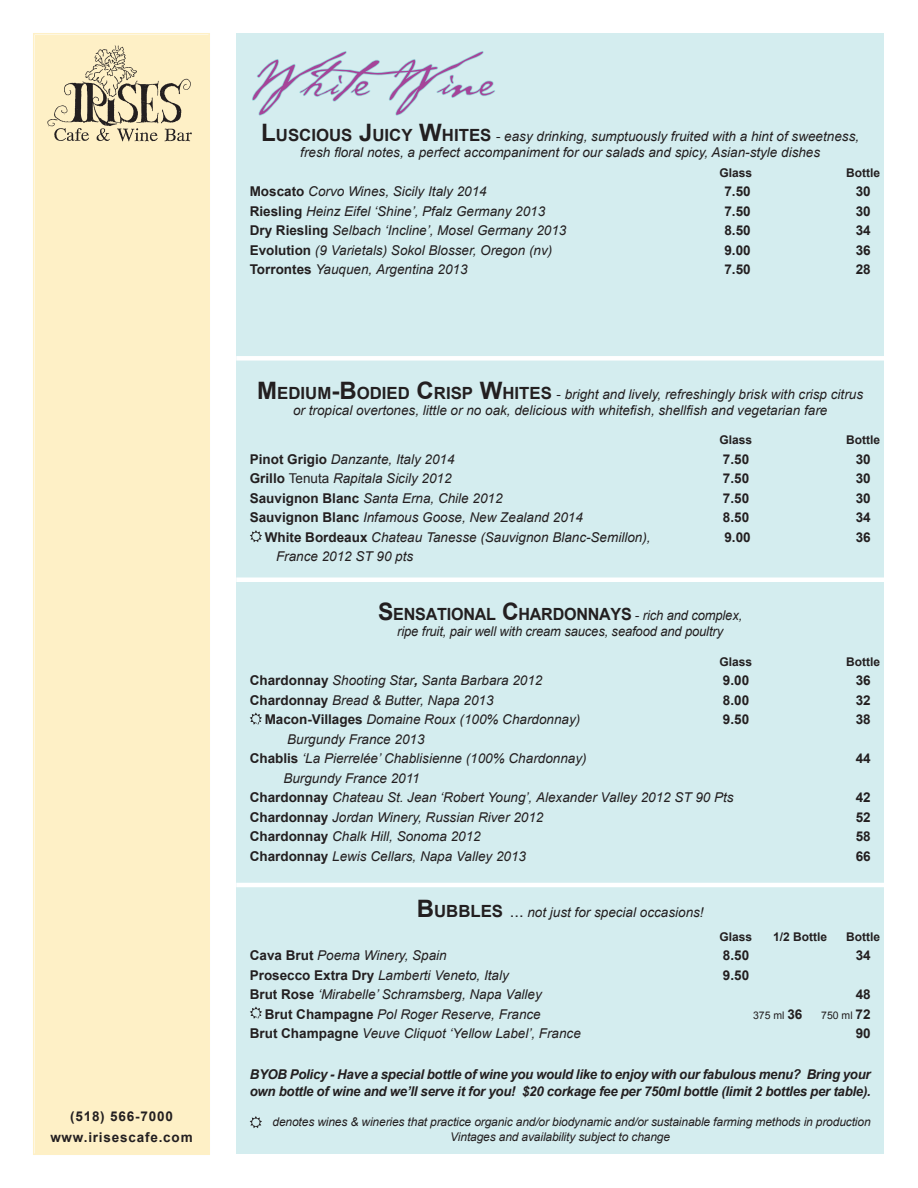
<style>
.page{position:relative;width:918px;height:1188px;background:#fff}
.page>*{position:absolute;margin:0;border:0;box-sizing:border-box;transform-origin:0 0}
.t1{font:60px "Cezanne";color:#a54499}
.t2{font:700 16.8px "Arial";letter-spacing:-.015em;color:#231f20;scale:.96 1}
.t3{font:italic 13.5px/16.2px "Arial";color:#231f20;text-align:center}
.t4{font:italic 700 13.5px/16.2px "Arial";letter-spacing:-.02em;color:#231f20}
.t5{font:700 13.5px "Arial";color:#231f20}
.t6{font:italic 13.5px "Arial";color:#231f20;scale:.96 1}
.t7{font:700 13.5px/21px "Arial";letter-spacing:.06em;color:#231f20;text-align:center}
.t8{font:italic 12px/14.4px "Arial";letter-spacing:-.01em;color:#231f20}
.t9{font:700 12px "Arial";color:#231f20}
.t10{font:10.5px "Arial";color:#231f20}
.s1{font-weight:700;font-style:normal;font-size:24px}
.s2{font-weight:700;font-style:normal;font-size:16.8px}
.s3{font-style:normal}
.s4{font-weight:700;font-style:normal}
.s5{font-size:24px}
.s6{font-weight:400;font-size:13.5px}
.s7{font-weight:400;font-style:italic;font-size:13.5px}
.s8{font-weight:700}
.s9{font-style:normal;font-size:16.5px}
.s10{font-weight:700;font-size:13.5px}
</style>
<div class="page">
<div style="left:33px;top:33px;width:177px;height:1122px;background:#fef0c6"></div>
<div style="left:236px;top:34px;width:648px;height:1120px;background:#d4edef"></div>
<img style="left:47px;top:44px;width:146px;height:101px">
<svg style="left:252px;top:51px;width:243px;height:65px"></svg>
<svg style="left:250px;top:712px;width:12px;height:13px"></svg>
<div style="left:236px;top:356px;width:648px;height:5px;background:#fff"></div>
<div style="left:236px;top:577px;width:648px;height:5px;background:#fff"></div>
<hr style="left:236px;top:883px;width:648px;height:4px;background:#fff">
<svg style="left:250px;top:1116px;width:12px;height:12px"></svg>
<svg style="left:250px;top:530px;width:12px;height:12px"></svg>
<svg style="left:250px;top:1006px;width:12px;height:13px"></svg>
<p class="t7" style="left:50px;top:1107px;width:144px">(518) 566-7000 www.irisescafe.com</p>
<h1 class="t1" style="left:250px;top:39px;width:245px">White Wine</h1>
<p class="t3" style="left:261px;top:128px;width:599px"><span class="s1">L</span><span class="s2">USCIOUS</span> <span class="s1">J</span><span class="s2">UICY</span> <span class="s1">W</span><span class="s2">HITES</span> <span class="s3">-</span> easy drinking, sumptuously fruited with a hint of sweetness, fresh floral notes, a perfect accompaniment for our salads and spicy, Asian-style dishes</p>
<p class="t3" style="left:250px;top:184px;width:238px"><span class="s4">Moscato</span> Corvo Wines, Sicily Italy 2014</p>
<p class="t5" style="left:724px;top:183px;width:28px">7.50</p>
<p class="t5" style="left:856px;top:183px;width:17px">30</p>
<p class="t3" style="left:250px;top:203px;width:297px"><span class="s4">Riesling</span> Heinz Eifel ‘Shine’, Pfalz Germany 2013</p>
<p class="t5" style="left:724px;top:202px;width:28px">7.50</p>
<p class="t5" style="left:856px;top:202px;width:17px">30</p>
<p class="t3" style="left:250px;top:223px;width:318px"><span class="s4">Dry Riesling</span> Selbach ‘Incline’, Mosel Germany 2013</p>
<p class="t5" style="left:724px;top:222px;width:28px">8.50</p>
<p class="t5" style="left:856px;top:222px;width:17px">34</p>
<p class="t3" style="left:250px;top:242px;width:304px"><span class="s4">Evolution</span> (9 Varietals) Sokol Blosser, Oregon (nv)</p>
<p class="t5" style="left:724px;top:241px;width:28px">9.00</p>
<p class="t5" style="left:856px;top:241px;width:17px">36</p>
<p class="t3" style="left:250px;top:262px;width:219px"><span class="s4">Torrontes</span> Yauquen, Argentina 2013</p>
<p class="t5" style="left:724px;top:261px;width:28px">7.50</p>
<p class="t5" style="left:856px;top:261px;width:17px">28</p>
<p class="t9" style="left:719px;top:165px;width:34px">Glass</p>
<p class="t9" style="left:846px;top:165px;width:35px">Bottle</p>
<p class="t3" style="left:257px;top:386px;width:607px"><span class="s1">M</span><span class="s2">EDIUM</span><span class="s1">-B</span><span class="s2">ODIED</span> <span class="s1">C</span><span class="s2">RISP</span> <span class="s1">W</span><span class="s2">HITES</span> <span class="s3">-</span> bright and lively, refreshingly brisk with crisp citrus or tropical overtones, little or no oak, delicious with whitefish, shellfish and vegetarian fare</p>
<p class="t9" style="left:719px;top:432px;width:34px">Glass</p>
<p class="t9" style="left:846px;top:432px;width:35px">Bottle</p>
<p class="t3" style="left:250px;top:451px;width:206px"><span class="s4">Pinot Grigio</span> Danzante, Italy 2014</p>
<p class="t5" style="left:723px;top:450px;width:28px">7.50</p>
<p class="t5" style="left:856px;top:450px;width:17px">30</p>
<p class="t3" style="left:250px;top:470px;width:203px"><span class="s4">Grillo</span> <span class="s3">Tenuta</span> Rapitala Sicily 2012</p>
<p class="t5" style="left:723px;top:469px;width:28px">7.50</p>
<p class="t5" style="left:856px;top:469px;width:17px">30</p>
<p class="t3" style="left:250px;top:490px;width:254px"><span class="s4">Sauvignon Blanc</span> Santa Erna, Chile 2012</p>
<p class="t5" style="left:723px;top:489px;width:28px">7.50</p>
<p class="t5" style="left:856px;top:489px;width:17px">30</p>
<p class="t3" style="left:250px;top:509px;width:335px"><span class="s4">Sauvignon Blanc</span> Infamous Goose, New Zealand 2014</p>
<p class="t5" style="left:723px;top:508px;width:28px">8.50</p>
<p class="t5" style="left:856px;top:508px;width:17px">34</p>
<p class="t3" style="left:265px;top:529px;width:387px"><span class="s4">White Bordeaux</span> Chateau Tanesse (Sauvignon Blanc-Semillon),</p>
<p class="t5" style="left:724px;top:528px;width:28px">9.00</p>
<p class="t5" style="left:856px;top:528px;width:17px">36</p>
<p class="t3" style="left:276px;top:548px;width:139px">France 2012 ST 90 pts</p>
<p class="t2" style="left:378px;top:603px;width:381px"><span class="s5">S</span>ENSATIONAL <span class="s5">C</span>HARDONNAYS <span class="s6">-</span> <span class="s7">rich and complex,</span></p>
<p class="t6" style="left:397px;top:623px;width:341px">ripe fruit, pair well with cream sauces, seafood and poultry</p>
<p class="t9" style="left:719px;top:654px;width:34px">Glass</p>
<p class="t9" style="left:846px;top:654px;width:35px">Bottle</p>
<p class="t3" style="left:250px;top:673px;width:294px"><span class="s4">Chardonnay</span> Shooting Star<span class="s8">,</span> Santa Barbara 2012</p>
<p class="t5" style="left:723px;top:672px;width:28px">9.00</p>
<p class="t5" style="left:856px;top:672px;width:17px">36</p>
<p class="t3" style="left:250px;top:692px;width:245px"><span class="s4">Chardonnay</span> Bread &amp; Butter, Napa 2013</p>
<p class="t5" style="left:723px;top:691px;width:28px">8.00</p>
<p class="t5" style="left:856px;top:691px;width:17px">32</p>
<p class="t3" style="left:265px;top:712px;width:317px"><span class="s4">Macon-Villages</span> Domaine Roux (100% Chardonnay)</p>
<p class="t5" style="left:723px;top:711px;width:28px">9.50</p>
<p class="t5" style="left:856px;top:711px;width:17px">38</p>
<p class="t3" style="left:250px;top:730px;width:338px;line-height:19.5px;text-align:left;text-indent:38px">Burgundy France 2013<br><span class="s4">Chablis</span> ‘La Pierrelée’ Chablisienne (100% Chardonnay)</p>
<p class="t5" style="left:856px;top:750px;width:17px">44</p>
<p class="t3" style="left:250px;top:769px;width:486px;line-height:19.5px;text-align:left;text-indent:34px">Burgundy France 2011<br><span class="s4">Chardonnay</span> Chateau St. Jean ‘Robert Young’, Alexander Valley 2012 ST 90 Pts</p>
<p class="t5" style="left:856px;top:789px;width:17px">42</p>
<p class="t3" style="left:250px;top:809px;width:295px"><span class="s4">Chardonnay</span> Jordan Winery, Russian River 2012</p>
<p class="t5" style="left:856px;top:808px;width:17px">52</p>
<p class="t3" style="left:250px;top:829px;width:233px"><span class="s4">Chardonnay</span> Chalk Hill, Sonoma 2012</p>
<p class="t5" style="left:856px;top:828px;width:17px">58</p>
<p class="t3" style="left:250px;top:848px;width:278px"><span class="s4">Chardonnay</span> Lewis Cellars, Napa Valley 2013</p>
<p class="t5" style="left:856px;top:847px;width:17px">66</p>
<p class="t3" style="left:417px;top:904px;width:288px"><span class="s1">B</span><span class="s2">UBBLES</span> <span class="s9">...</span> not just for special occasions!</p>
<p class="t9" style="left:719px;top:929px;width:34px">Glass</p>
<p class="t9" style="left:773px;top:929px;width:56px">1/2 Bottle</p>
<p class="t9" style="left:846px;top:929px;width:35px">Bottle</p>
<p class="t3" style="left:250px;top:948px;width:198px"><span class="s4">Cava Brut</span> Poema Winery, Spain</p>
<p class="t5" style="left:723px;top:947px;width:28px">8.50</p>
<p class="t5" style="left:856px;top:947px;width:17px">34</p>
<p class="t3" style="left:250px;top:967px;width:261px"><span class="s4">Prosecco Extra Dry</span> Lamberti Veneto, Italy</p>
<p class="t5" style="left:723px;top:966px;width:28px">9.50</p>
<p class="t3" style="left:250px;top:987px;width:294px"><span class="s4">Brut Rose</span> ‘Mirabelle’ Schramsberg, Napa Valley</p>
<p class="t5" style="left:856px;top:986px;width:17px">48</p>
<p class="t3" style="left:265px;top:1006px;width:278px"><span class="s4">Brut Champagne</span> Pol Roger Reserve, France</p>
<p class="t10" style="left:753px;top:1008px;width:51px">375 ml <span class="s10">36</span></p>
<p class="t10" style="left:821px;top:1008px;width:51px">750 ml <span class="s10">72</span></p>
<p class="t3" style="left:250px;top:1026px;width:333px"><span class="s4">Brut Champagne</span> Veuve Cliquot ‘Yellow Label’, France</p>
<p class="t5" style="left:856px;top:1025px;width:17px">90</p>
<p class="t4" style="left:250px;top:1067px;width:623px">BYOB Policy - Have a special bottle of wine you would like to enjoy with our fabulous menu? Bring your own bottle of wine and we’ll serve it for you! $20 corkage fee per 750ml bottle (limit 2 bottles per table).</p>
<p class="t8" style="left:450px;top:1115px;width:422px;text-indent:-178px">denotes wines &amp; wineries that practice organic and/or biodynamic and/or sustainable farming methods in production<br>Vintages and availability subject to change</p>
</div>
